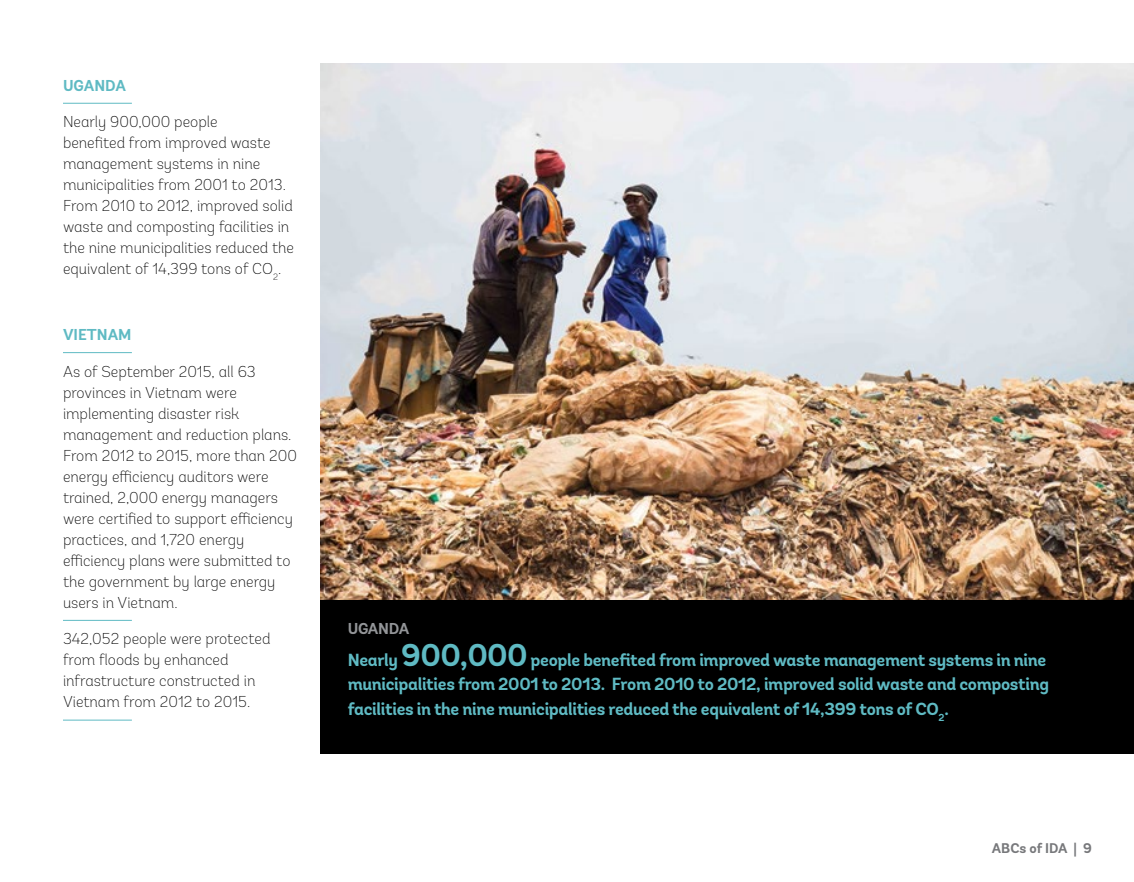
<style>
.page{position:relative;width:1134px;height:882px;background:#fff}
.page>*{position:absolute;margin:0;border:0;box-sizing:border-box;transform-origin:0 0}
.t1{font:700 17.5px/24.5px "Andes";letter-spacing:-.02em;color:#5fbac3}
.t2{font:200 15.75px/21px "Andes";color:#000}
.t3{font:700 15.75px "Andes";color:#5fbac3}
.t4{font:700 15.75px "Andes";letter-spacing:-.02em;color:#939598}
.t5{font:700 14px "Andes";color:#77787b}
.s1{font-size:31.5px}
</style>
<div class="page">
<hr style="left:63px;top:103px;width:69px;height:1px;background:#5fbac3">
<hr style="left:63px;top:352px;width:69px;height:1px;background:#5fbac3">
<hr style="left:63px;top:620px;width:69px;height:1px;background:#5fbac3">
<hr style="left:63px;top:720px;width:69px;height:1px;background:#5fbac3">
<div style="left:321px;top:588px;width:813px;height:165px;background:#000"></div>
<img style="left:321px;top:63px;width:813px;height:537px">
<p class="t3" style="left:63px;top:75px;width:65px">UGANDA</p>
<p class="t2" style="left:63px;top:111px;width:233px">Nearly 900,000 people<br>benefited from improved waste management systems in nine municipalities from 2001 to 2013.<br>From 2010 to 2012, improved solid waste and composting facilities in the nine municipalities reduced the equivalent of 14,399 tons of CO<sub>2</sub>.</p>
<p class="t3" style="left:63px;top:325px;width:70px">VIETNAM</p>
<p class="t2" style="left:63px;top:361px;width:236px">As of September 2015, all 63 provinces in Vietnam were implementing disaster risk management and reduction plans.<br>From 2012 to 2015, more than 200 energy efficiency auditors were trained, 2,000 energy managers were certified to support efficiency practices, and 1,720 energy efficiency plans were submitted to the government by large energy users in Vietnam.</p>
<p class="t2" style="left:63px;top:629px;width:209px">342,052 people were protected from floods by enhanced infrastructure constructed in<br>Vietnam from 2012 to 2015.</p>
<p class="t4" style="left:348px;top:619px;width:63px">UGANDA</p>
<p class="t1" style="left:348px;top:648px;width:703px">Nearly <span class="s1">900,000</span> people benefited from improved waste management systems in nine municipalities from 2001 to 2013. From 2010 to 2012, improved solid waste and composting facilities in the nine municipalities reduced the equivalent of 14,399 tons of CO<sub>2</sub>.</p>
<p class="t5" style="left:992px;top:840px;width:102px">ABCs of IDA | 9</p>
</div>
